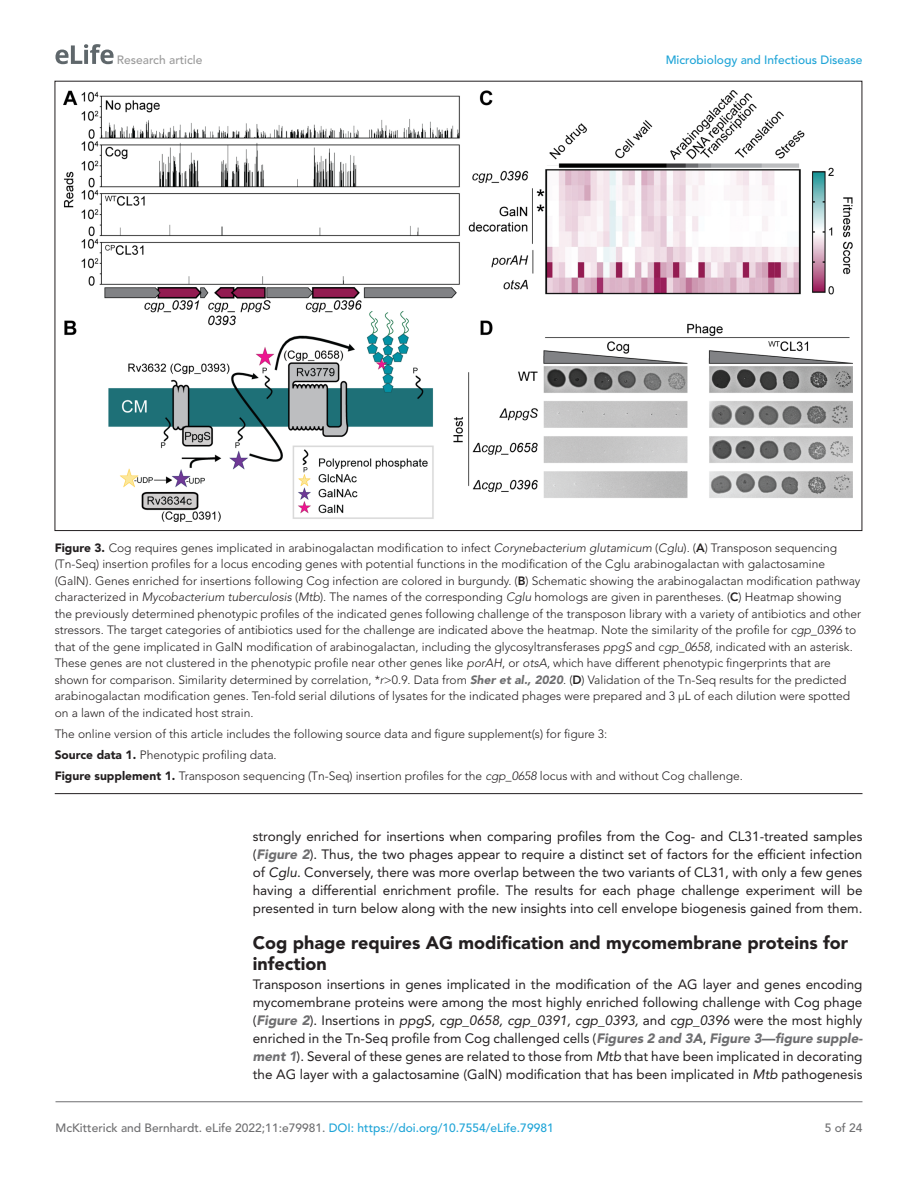
<style>
.page{position:relative;width:918px;height:1188px;background:#fff}
.page>*{position:absolute;margin:0;border:0;box-sizing:border-box;transform-origin:0 0}
.t1{font:900 18px/21px "Avenir LT Std";color:#231f20}
.t2{font:13.5px/18px "Avenir LT Std";color:#231f20;text-align:justify}
.t3{font:300 12px/16.5px "Avenir LT Std";color:#231f20}
.t4{font:500 12px "Avenir LT Std";color:#6e6e70}
.t5{font:500 12px "Avenir LT Std";color:#1ea4d7}
.t6{font:500 12px "Avenir LT Std";color:#9a9a9a}
.s1{font-weight:900}
.s2{font-style:italic}
.s3{font-weight:800}
.s4{font-weight:900;font-style:italic;color:#6e6e70}
.s5{color:#1ea4d7}
</style>
<div class="page">
<svg style="left:55px;top:44px;width:59px;height:20px"></svg>
<hr style="left:56px;top:1101px;width:806px;height:1px;background:#6e6e70">
<hr style="left:55px;top:793px;width:807px;height:1px;background:#231f20">
<img style="left:64px;top:90px;width:789px;height:432px">
<p class="t6" style="left:117px;top:53px;width:87px">Research article</p>
<p class="t5" style="left:666px;top:53px;width:198px">Microbiology and Infectious Disease</p>
<p class="t3" style="left:55px;top:539px;width:808px"><span class="s1">Figure 3.</span> Cog requires genes implicated in arabinogalactan modification to infect <span class="s2">Corynebacterium glutamicum</span> (<span class="s2">Cglu</span>). (<span class="s3">A</span>) Transposon sequencing (Tn-Seq) insertion profiles for a locus encoding genes with potential functions in the modification of the Cglu arabinogalactan with galactosamine (GalN). Genes enriched for insertions following Cog infection are colored in burgundy. (<span class="s3">B</span>) Schematic showing the arabinogalactan modification pathway characterized in <span class="s2">Mycobacterium tuberculosis</span> (<span class="s2">Mtb</span>). The names of the corresponding <span class="s2">Cglu</span> homologs are given in parentheses. (<span class="s3">C</span>) Heatmap showing the previously determined phenotypic profiles of the indicated genes following challenge of the transposon library with a variety of antibiotics and other stressors. The target categories of antibiotics used for the challenge are indicated above the heatmap. Note the similarity of the profile for <span class="s2">cgp_0396</span> to that of the gene implicated in GalN modification of arabinogalactan, including the glycosyltransferases <span class="s2">ppgS</span> and <span class="s2">cgp_0658</span>, indicated with an asterisk.<br>These genes are not clustered in the phenotypic profile near other genes like <span class="s2">porAH</span>, or <span class="s2">otsA</span>, which have different phenotypic fingerprints that are shown for comparison. Similarity determined by correlation, *<span class="s2">r</span>&gt;0.9. Data from <span class="s4">Sher et al., 2020</span>. (<span class="s3">D</span>) Validation of the Tn-Seq results for the predicted arabinogalactan modification genes. Ten-fold serial dilutions of lysates for the indicated phages were prepared and 3 µL of each dilution were spotted on a lawn of the indicated host strain.</p>
<p class="t3" style="left:55px;top:723px;width:690px;line-height:21px">The online version of this article includes the following source data and figure supplement(s) for figure 3:<br><span class="s1">Source data 1.</span> Phenotypic profiling data.<br><span class="s1">Figure supplement 1.</span> Transposon sequencing (Tn-Seq) insertion profiles for the <span class="s2">cgp_0658</span> locus with and without Cog challenge.</p>
<p class="t2" style="left:253px;top:827px;width:611px">strongly enriched for insertions when comparing profiles from the Cog- and CL31-treated samples (<span class="s4">Figure 2</span>). Thus, the two phages appear to require a distinct set of factors for the efficient infection of <span class="s2">Cglu</span>. Conversely, there was more overlap between the two variants of CL31, with only a few genes having a differential enrichment profile. The results for each phage challenge experiment will be presented in turn below along with the new insights into cell envelope biogenesis gained from them.</p>
<h1 class="t1" style="left:253px;top:932px;width:597px">Cog phage requires AG modification and mycomembrane proteins for infection</h1>
<p class="t2" style="left:253px;top:976px;width:611px">Transposon insertions in genes implicated in the modification of the AG layer and genes encoding mycomembrane proteins were among the most highly enriched following challenge with Cog phage (<span class="s4">Figure 2</span>). Insertions in <span class="s2">ppgS</span>, <span class="s2">cgp_0658, cgp_0391, cgp_0393,</span> and <span class="s2">cgp_0396</span> were the most highly enriched in the Tn-Seq profile from Cog challenged cells (<span class="s4">Figures 2 and 3A</span>, <span class="s4">Figure 3—figure supple&shy;ment 1</span>). Several of these genes are related to those from <span class="s2">Mtb</span> that have been implicated in decorating the AG layer with a galactosamine (GalN) modification that has been implicated in <span class="s2">Mtb</span> pathogenesis</p>
<p class="t4" style="left:56px;top:1121px;width:500px">McKitterick and Bernhardt. eLife 2022;11:e79981. <span class="s5">DOI: https://doi.org/10.7554/eLife.79981</span></p>
<p class="t4" style="left:825px;top:1121px;width:39px">5 of 24</p>
</div>
